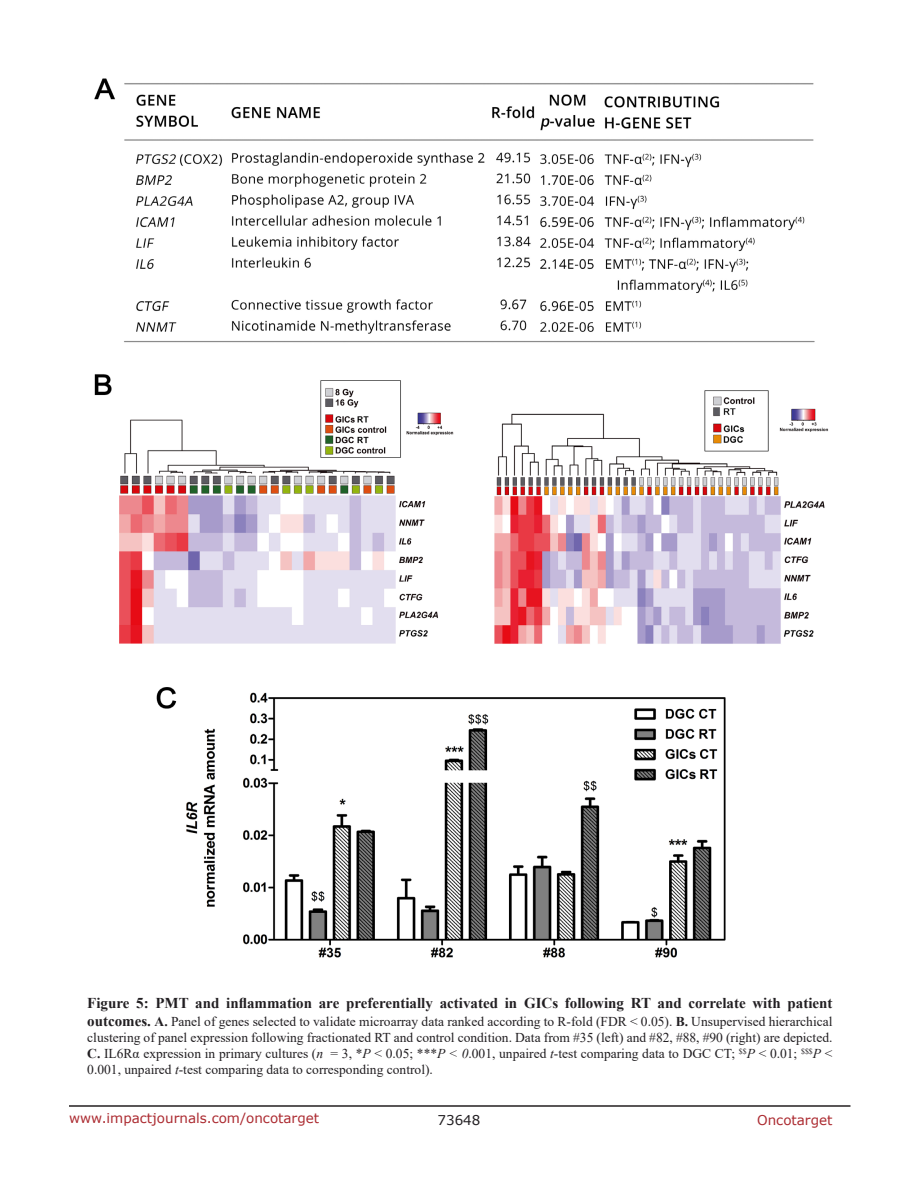
<style>
.page{position:relative;width:918px;height:1188px;background:#fff}
.page>*{position:absolute;margin:0;border:0;box-sizing:border-box;transform-origin:0 0}
.FigureText{font:700 15px "Times New Roman";color:#221f22}
.FigureText-2{font:13.5px/16.2px "Times New Roman";color:#221f22;text-align:justify}
.t1{font:13.5px "Verdana";color:#ac2b31}
.t2{font:13.5px "Verdana";color:#221f22}
.s1{font-weight:700;font-size:15px}
.s2{font-weight:700}
.s3{font-style:italic}
</style>
<div class="page">
<hr style="left:69px;top:1105px;width:781px;height:2px;background:#231f20">
<img style="left:94px;top:78px;width:735px;height:880px">
<p class="FigureText" style="left:87px;top:992px;width:747px">Figure 5: PMT and inflammation are preferentially activated in GICs following RT and correlate with patient</p>
<p class="FigureText-2" style="left:87px;top:1013px;width:747px"><span class="s1">outcomes.</span> <span class="s2">A.</span> Panel of genes selected to validate microarray data ranked according to R-fold (FDR &lt; 0.05). <span class="s2">B.</span> Unsupervised hierarchical clustering of panel expression following fractionated RT and control condition. Data from #35 (left) and #82, #88, #90 (right) are depicted.<br><span class="s2">C.</span> IL6Rα expression in primary cultures (<span class="s3">n</span> = 3, *<span class="s3">P</span> &lt; 0.05; ***<span class="s3">P &lt; 0</span>.001, unpaired <span class="s3">t</span>-test comparing data to DGC CT; <sup>$$</sup><span class="s3">P</span> &lt; 0.01; <sup>$$$</sup><span class="s3">P</span> &lt; 0.001, unpaired <span class="s3">t</span>-test comparing data to corresponding control).</p>
<p class="t1" style="left:69px;top:1109px;width:252px">www.impactjournals.com/oncotarget</p>
<p class="t2" style="left:438px;top:1111px;width:44px">73648</p>
<p class="t1" style="left:757px;top:1111px;width:77px">Oncotarget</p>
</div>
